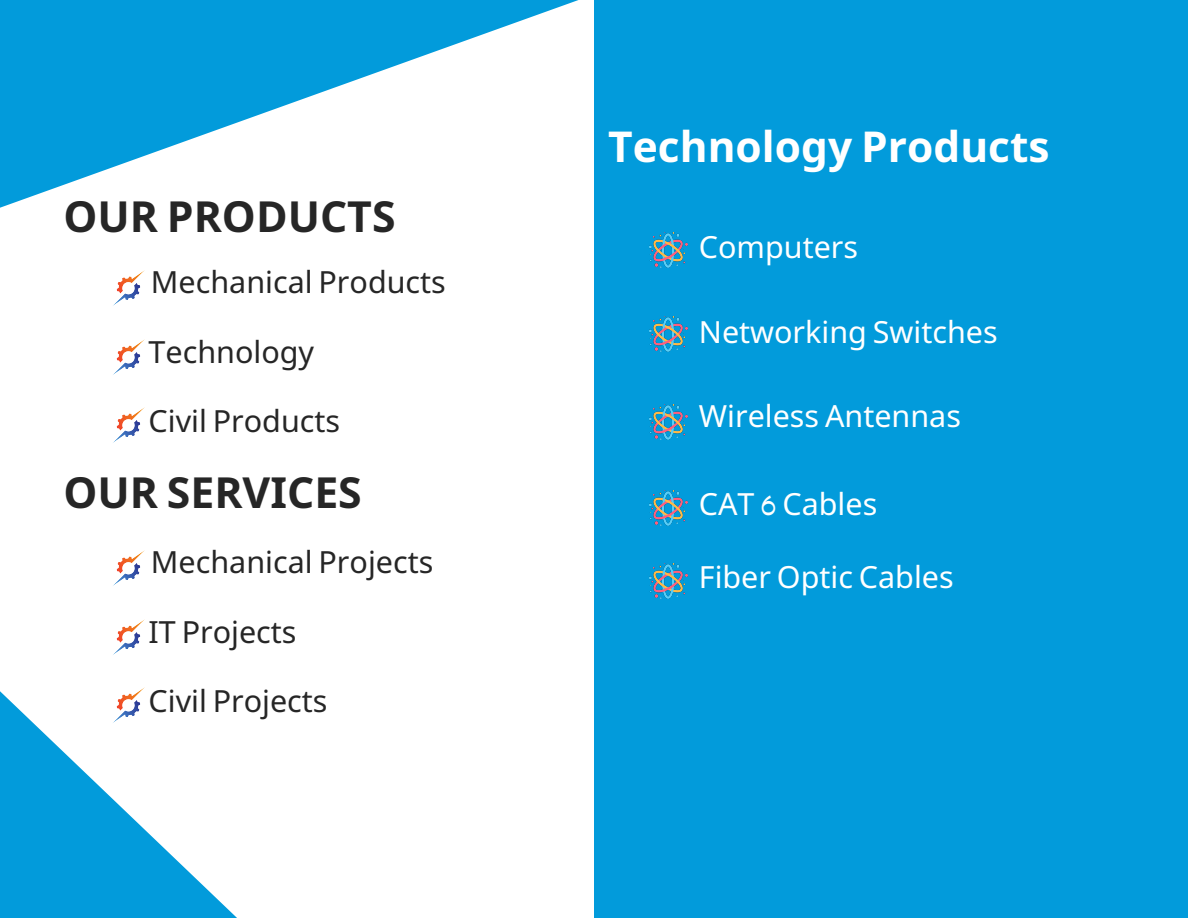
<style>
.page{position:relative;width:1188px;height:918px;background:#fff}
.page>*{position:absolute;margin:0;border:0;box-sizing:border-box;transform-origin:0 0}
.t1{font:700 42.75px "Noto Sans";color:#262626}
.t2{font:700 42.45px "Noto Sans";color:#fff}
.t3{font:30.45px "Noto Sans";color:#262626}
.t4{font:30.45px "Noto Sans";color:#fff}
.s1{font-family:"Montalaq"}
</style>
<div class="page">
<div style="left:594px;top:0;width:594px;height:918px;background:#029bdb"></div>
<svg style="left:0;top:0;width:579px;height:208px"></svg>
<svg style="left:0;top:691px;width:237px;height:227px;fill:#029bdb"></svg>
<svg style="left:113px;top:270px;width:32px;height:36px"></svg>
<svg style="left:113px;top:339px;width:32px;height:36px"></svg>
<svg style="left:113px;top:407px;width:32px;height:36px"></svg>
<svg style="left:113px;top:550px;width:32px;height:36px"></svg>
<svg style="left:113px;top:619px;width:32px;height:36px"></svg>
<svg style="left:112px;top:687px;width:33px;height:37px"></svg>
<img style="left:649px;top:233px;width:39px;height:35px">
<img style="left:649px;top:317px;width:39px;height:35px">
<img style="left:649px;top:404px;width:39px;height:35px">
<img style="left:649px;top:491px;width:39px;height:34px">
<img style="left:649px;top:564px;width:39px;height:34px">
<p class="t1" style="left:63px;top:186px;width:334px">OUR PRODUCTS</p>
<h1 class="t3" style="left:151px;top:261px;width:297px">Mechanical Products</h1>
<p class="t3" style="left:149px;top:330px;width:167px">Technology</p>
<p class="t3" style="left:149px;top:399px;width:193px">Civil Products</p>
<p class="t1" style="left:63px;top:462px;width:300px">OUR SERVICES</p>
<p class="t3" style="left:151px;top:541px;width:284px">Mechanical Projects</p>
<p class="t3" style="left:149px;top:610px;width:149px">IT Projects</p>
<p class="t3" style="left:149px;top:680px;width:181px">Civil Projects</p>
<p class="t2" style="left:608px;top:117px;width:443px">Technology Products</p>
<h1 class="t4" style="left:699px;top:225px;width:161px">Computers</h1>
<p class="t4" style="left:699px;top:311px;width:300px">Networking Switches</p>
<p class="t4" style="left:699px;top:395px;width:264px">Wireless Antennas</p>
<p class="t4" style="left:699px;top:482px;width:180px">CAT <span class="s1">6</span> Cables</p>
<p class="t4" style="left:699px;top:555px;width:256px">Fiber Optic Cables</p>
</div>
